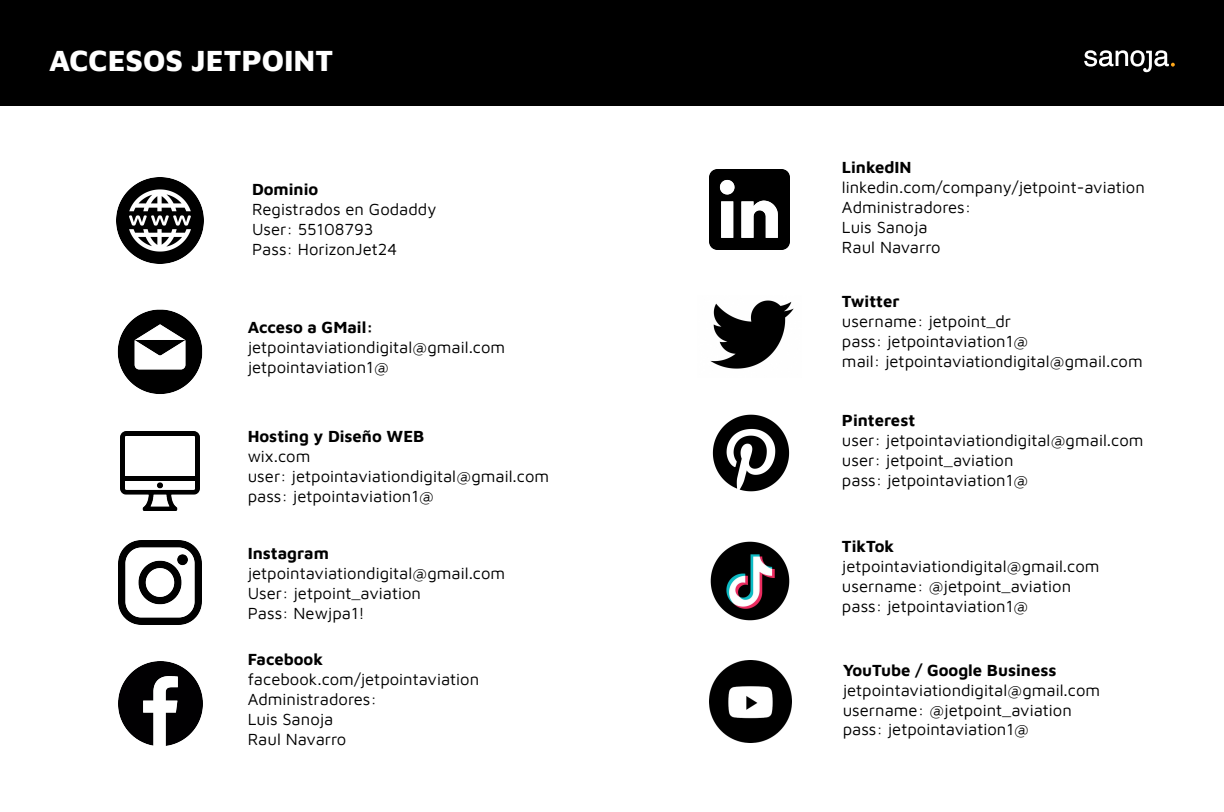
<style>
.page{position:relative;width:1224px;height:812px;background:#fff}
.page>*{position:absolute;margin:0;border:0;box-sizing:border-box;transform-origin:0 0}
.t1{font:800 30.1px "Maven Pro";color:#fff}
.t2{font:16.62px/19.9px "Maven Pro";color:#000}
.t3{font:700 16.62px "Maven Pro";color:#000}
</style>
<div class="page">
<div style="left:0;top:0;width:1223px;height:105px;background:#000"></div>
<img style="left:118px;top:541px;width:84px;height:83px">
<img style="left:118px;top:661px;width:84px;height:84px">
<img style="left:709px;top:170px;width:80px;height:80px">
<img style="left:710px;top:300px;width:84px;height:69px">
<img style="left:117px;top:309px;width:86px;height:85px">
<img style="left:116px;top:177px;width:88px;height:87px">
<img style="left:710px;top:541px;width:80px;height:80px">
<img style="left:712px;top:414px;width:78px;height:78px">
<img style="left:120px;top:431px;width:80px;height:80px">
<svg style="left:1084px;top:50px;width:90px;height:22px"></svg>
<img style="left:709px;top:661px;width:82px;height:82px">
<h1 class="t1" style="left:49px;top:40px;width:285px">ACCESOS JETPOINT</h1>
<p class="t3" style="left:252px;top:178px;width:68px">Dominio</p>
<p class="t2" style="left:252px;top:199px;width:186px">Registrados en Godaddy<br>User: 55108793<br>Pass: HorizonJet24</p>
<p class="t3" style="left:248px;top:316px;width:127px">Acceso a GMail:</p>
<p class="t2" style="left:248px;top:337px;width:259px">jetpointaviationdigital@gmail.com jetpointaviation1@</p>
<p class="t3" style="left:248px;top:425px;width:178px">Hosting y Diseño WEB</p>
<p class="t2" style="left:248px;top:445px;width:303px">wix.com<br>user: jetpointaviationdigital@gmail.com pass: jetpointaviation1@</p>
<p class="t3" style="left:248px;top:542px;width:83px">Instagram</p>
<p class="t2" style="left:248px;top:562px;width:259px">jetpointaviationdigital@gmail.com<br>User: jetpoint_aviation<br>Pass: Newjpa1!</p>
<p class="t3" style="left:248px;top:648px;width:77px">Facebook</p>
<p class="t2" style="left:248px;top:668px;width:233px">facebook.com/jetpointaviation<br>Administradores:<br>Luis Sanoja<br>Raul Navarro</p>
<p class="t3" style="left:841px;top:156px;width:71px">LinkedIN</p>
<p class="t2" style="left:841px;top:176px;width:304px">linkedin.com/company/jetpoint-aviation<br>Administradores:<br>Luis Sanoja<br>Raul Navarro</p>
<p class="t3" style="left:841px;top:290px;width:59px">Twitter</p>
<p class="t2" style="left:841px;top:311px;width:302px">username: jetpoint_dr<br>pass: jetpointaviation1@<br>mail: jetpointaviationdigital@gmail.com</p>
<p class="t3" style="left:841px;top:409px;width:75px">Pinterest</p>
<p class="t2" style="left:841px;top:429px;width:303px">user: jetpointaviationdigital@gmail.com user: jetpoint_aviation<br>pass: jetpointaviation1@</p>
<p class="t3" style="left:841px;top:535px;width:54px">TikTok</p>
<p class="t2" style="left:841px;top:555px;width:259px">jetpointaviationdigital@gmail.com username: @jetpoint_aviation pass: jetpointaviation1@</p>
<p class="t3" style="left:842px;top:658px;width:215px">YouTube / Google Business</p>
<p class="t2" style="left:842px;top:679px;width:259px">jetpointaviationdigital@gmail.com username: @jetpoint_aviation pass: jetpointaviation1@</p>
</div>
